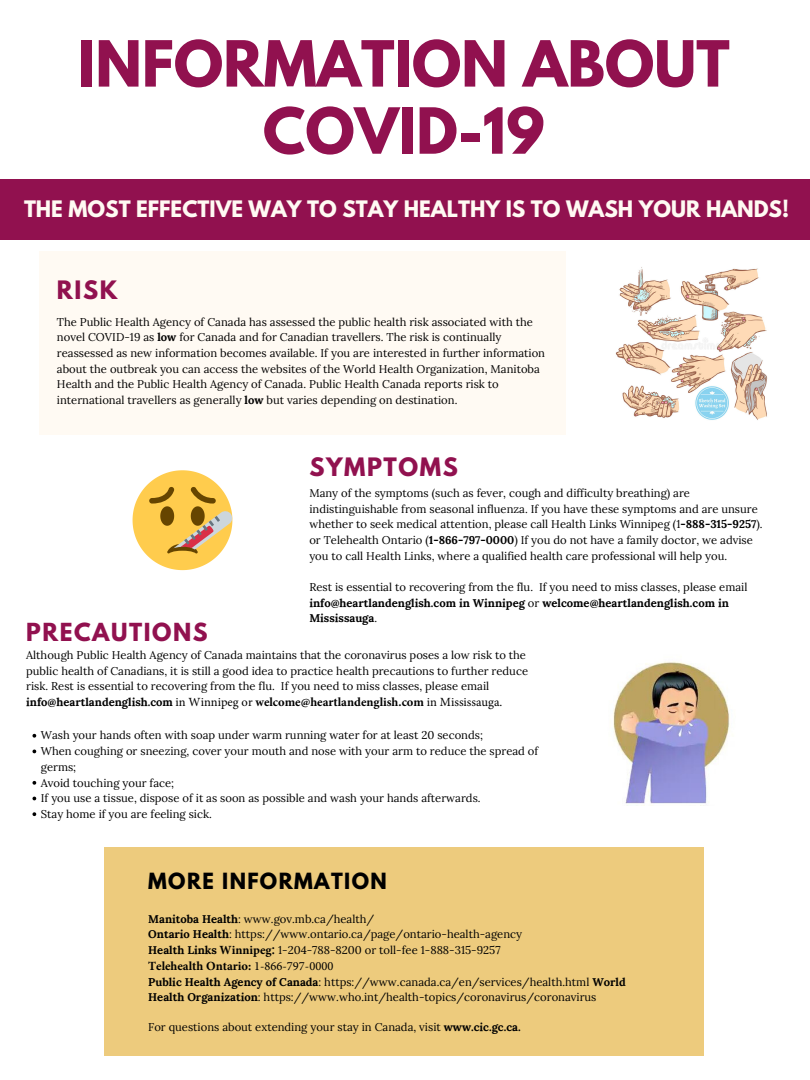
<style>
.page{position:relative;width:810px;height:1080px;background:#fff}
.page>*{position:absolute;margin:0;border:0;box-sizing:border-box;transform-origin:0 0}
.t1{font:700 56.31px/67.1px "League Spartan";color:#91114f;text-align:center}
.t2{font:700 22.5px "League Spartan";letter-spacing:.07em;color:#91114f}
.t3{font:700 22.06px "League Spartan";letter-spacing:.07em;color:#91114f}
.t4{font:700 20.12px "League Spartan";color:#fffaf3}
.t5{font:700 19.75px "League Spartan";letter-spacing:.07em;color:#000}
.t6{font:700 12.5px "Minion Pro";color:#000}
.t7{font:11.25px/15.7px "Lora";color:#000}
.t8{font:700 11.25px/15.6px "Lora";color:#000}
.s1{font-weight:700}
.s2{font-weight:400}
.s3{font-family:"Lora";font-size:11.25px}
.s4{font-family:"Minion Pro";font-weight:700;font-size:12.5px}
.s5{font-weight:700;font-size:12.5px}
</style>
<div class="page">
<div style="left:0;top:179px;width:810px;height:61px;background:#91114f"></div>
<div style="left:39px;top:252px;width:527px;height:183px;background:#fffaf3"></div>
<div style="left:104px;top:848px;width:599px;height:208px;background:#edcb7d"></div>
<svg style="left:133px;top:470px;width:99px;height:100px"></svg>
<img style="left:615px;top:267px;width:153px;height:153px">
<svg style="left:32px;top:734px;width:4px;height:4px"></svg>
<svg style="left:32px;top:750px;width:4px;height:3px"></svg>
<svg style="left:32px;top:781px;width:4px;height:4px"></svg>
<svg style="left:32px;top:797px;width:4px;height:3px"></svg>
<svg style="left:32px;top:812px;width:4px;height:4px"></svg>
<img style="left:613px;top:661px;width:117px;height:145px">
<h1 class="t1" style="left:78px;top:38px;width:653px">INFORMATION ABOUT<br>COVID-19</h1>
<h3 class="t4" style="left:24px;top:198px;width:767px">THE MOST EFFECTIVE WAY TO STAY HEALTHY IS TO WASH YOUR HANDS!</h3>
<h2 class="t2" style="left:57px;top:279px;width:62px">RISK</h2>
<p class="t7" style="left:57px;top:314px;width:490px">The Public Health Agency of Canada has assessed the public health risk associated with the novel COVID-19 as <span class="s1">low</span> for Canada and for Canadian travellers. The risk is continually reassessed as new information becomes available. If you are interested in further information about the outbreak you can access the websites of the World Health Organization, Manitoba Health and the Public Health Agency of Canada. Public Health Canada reports risk to international travellers as generally <span class="s1">low</span> but varies depending on destination.</p>
<h3 class="t3" style="left:26px;top:621px;width:183px">PRECAUTIONS</h3>
<h2 class="t2" style="left:309px;top:456px;width:150px">SYMPTOMS</h2>
<p class="t7" style="left:309px;top:485px;width:455px">Many of the symptoms (such as fever, cough and difficulty breathing) are indistinguishable from seasonal influenza. If you have these symptoms and are unsure whether to seek medical attention, please call Health Links Winnipeg (1<span class="s1">-888-315-9257</span>). or Telehealth Ontario (<span class="s1">1-866-797-0000</span>) If you do not have a family doctor, we advise you to call Health Links, where a qualified health care professional will help you.</p>
<p class="t8" style="left:309px;top:579px;width:440px"><span class="s2">Rest is essential to recovering from the flu. If you need to miss classes, please email </span>info@heartlandenglish.com in Winnipeg <span class="s2">or</span> welcome@heartlandenglish.com in<br>Mississauga<span class="s2">.</span></p>
<p class="t7" style="left:26px;top:647px;width:503px">Although Public Health Agency of Canada maintains that the coronavirus poses a low risk to the public health of Canadians, it is still a good idea to practice health precautions to further reduce risk. Rest is essential to recovering from the flu. If you need to miss classes, please email</p>
<p class="t6" style="left:26px;top:693px;width:478px"><span class="s3">info@heartlandenglish.com</span> <span class="s2">in Winnipeg or</span> welcome@heartlandenglish.com <span class="s2">in Mississauga.</span></p>
<p class="t7" style="left:41px;top:728px;width:499px">Wash your hands often with soap under warm running water for at least 20 seconds;<br>When coughing or sneezing, cover your mouth and nose with your arm to reduce the spread of germs;<br>Avoid touching your face;<br>If you use a tissue, dispose of it as soon as possible and wash your hands afterwards.<br>Stay home if you are feeling sick.</p>
<h3 class="t5" style="left:148px;top:871px;width:240px">MORE INFORMATION</h3>
<p class="t7" style="left:148px;top:912px;width:375px;line-height:14.9px"><span class="s1">Manitoba Health</span>: www.gov.mb.ca/health/<br><span class="s1">Ontario Health</span>: https://www.ontario.ca/page/ontario-health-agency</p>
<p class="t7" style="left:148px;top:942px;width:354px"><span class="s1">Health Links</span> <span class="s4">Winnipeg</span><span class="s5">:</span> 1-204-788-8200 or toll-fee 1-888-315-9257</p>
<p class="t6" style="left:148px;top:957px;width:187px">Telehealth Ontario: <span class="s2">1-866-797-0000</span></p>
<p class="t7" style="left:148px;top:975px;width:479px;line-height:14.9px"><span class="s1">Public Health Agency of Canada</span>: https://www.canada.ca/en/services/health.html <span class="s1">World<br>Health Organization</span>: https://www.who.int/health-topics/coronavirus/coronavirus</p>
<p class="t7" style="left:148px;top:1019px;width:374px">For questions about extending your stay in Canada, visit <span class="s1">www.cic.gc.ca.</span></p>
</div>
